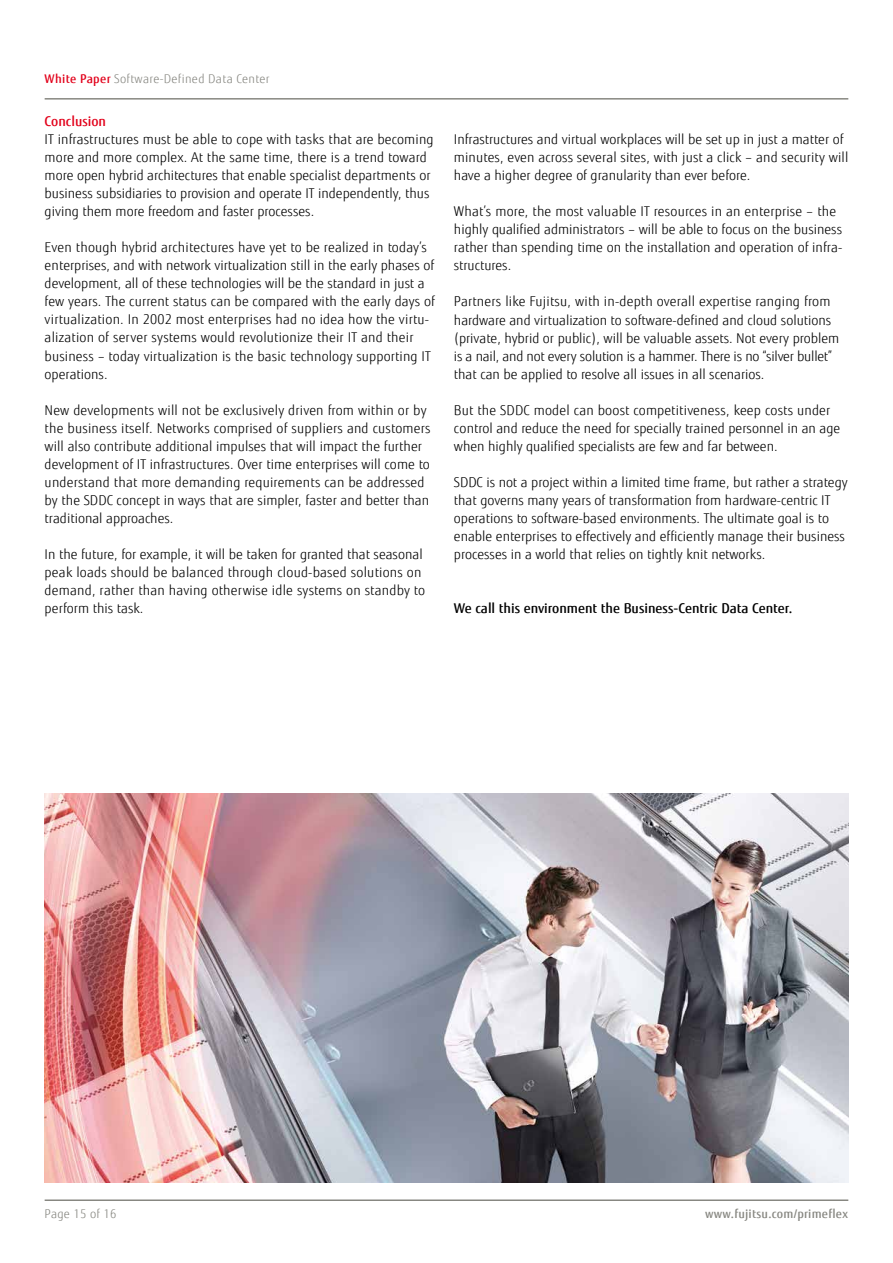
<style>
.page{position:relative;width:893px;height:1263px;background:#fff}
.page>*{position:absolute;margin:0;border:0;box-sizing:border-box;transform-origin:0 0}
.t1{font:300 13.5px/18px "Fujitsu Sans";color:#000}
.t2{font:500 13.5px "Fujitsu Sans";color:#000}
.t3{font:500 13.5px "Fujitsu Sans";color:#e2001a}
.t4{font:300 12px "Fujitsu Sans";letter-spacing:.03em;color:#878781}
.t5{font:500 12px "Fujitsu Sans";letter-spacing:.02em;color:#878781}
.s1{font-weight:500;color:#e2001a}
</style>
<div class="page">
<hr style="left:45px;top:1199px;width:803px;height:2px;background:#878781">
<hr style="left:45px;top:98px;width:803px;height:2px;background:#878781">
<img style="left:45px;top:794px;width:803px;height:388px">
<p class="t4" style="left:45px;top:72px;width:227px"><span class="s1">White Paper</span> Software-Defined Data Center</p>
<p class="t3" style="left:45px;top:112px;width:63px">Conclusion</p>
<p class="t1" style="left:45px;top:130px;width:391px">IT infrastructures must be able to cope with tasks that are becoming more and more complex. At the same time, there is a trend toward more open hybrid architectures that enable specialist departments or business subsidiaries to provision and operate IT independently, thus giving them more freedom and faster processes.</p>
<p class="t1" style="left:45px;top:239px;width:392px">Even though hybrid architectures have yet to be realized in today’s enterprises, and with network virtualization still in the early phases of development, all of these technologies will be the standard in just a few years. The current status can be compared with the early days of virtualization. In 2002 most enterprises had no idea how the virtu&shy;alization of server systems would revolutionize their IT and their business – today virtualization is the basic technology supporting IT operations.</p>
<p class="t1" style="left:45px;top:401px;width:387px">New developments will not be exclusively driven from within or by the business itself. Networks comprised of suppliers and customers will also contribute additional impulses that will impact the further development of IT infrastructures. Over time enterprises will come to understand that more demanding requirements can be addressed by the SDDC concept in ways that are simpler, faster and better than traditional approaches.</p>
<p class="t1" style="left:45px;top:545px;width:382px">In the future, for example, it will be taken for granted that seasonal peak loads should be balanced through cloud-based solutions on demand, rather than having otherwise idle systems on standby to perform this task.</p>
<p class="t1" style="left:454px;top:130px;width:396px">Infrastructures and virtual workplaces will be set up in just a matter of minutes, even across several sites, with just a click – and security will have a higher degree of granularity than ever before.</p>
<p class="t1" style="left:454px;top:202px;width:390px">What’s more, the most valuable IT resources in an enterprise – the highly qualified administrators – will be able to focus on the business rather than spending time on the installation and operation of infra&shy;structures.</p>
<p class="t1" style="left:454px;top:293px;width:387px">Partners like Fujitsu, with in-depth overall expertise ranging from hardware and virtualization to software-defined and cloud solutions (private, hybrid or public), will be valuable assets. Not every problem is a nail, and not every solution is a hammer. There is no “silver bullet” that can be applied to resolve all issues in all scenarios.</p>
<p class="t1" style="left:454px;top:401px;width:388px">But the SDDC model can boost competitiveness, keep costs under control and reduce the need for specially trained personnel in an age when highly qualified specialists are few and far between.</p>
<p class="t1" style="left:454px;top:473px;width:395px">SDDC is not a project within a limited time frame, but rather a strategy that governs many years of transformation from hardware-centric IT operations to software-based environments. The ultimate goal is to enable enterprises to effectively and efficiently manage their business processes in a world that relies on tightly knit networks.</p>
<p class="t2" style="left:454px;top:600px;width:340px">We call this environment the Business-Centric Data Center.</p>
<p class="t4" style="left:45px;top:1207px;width:73px">Page 15 of 16</p>
<p class="t5" style="left:705px;top:1206px;width:144px">www.fujitsu.com/primeflex</p>
</div>
